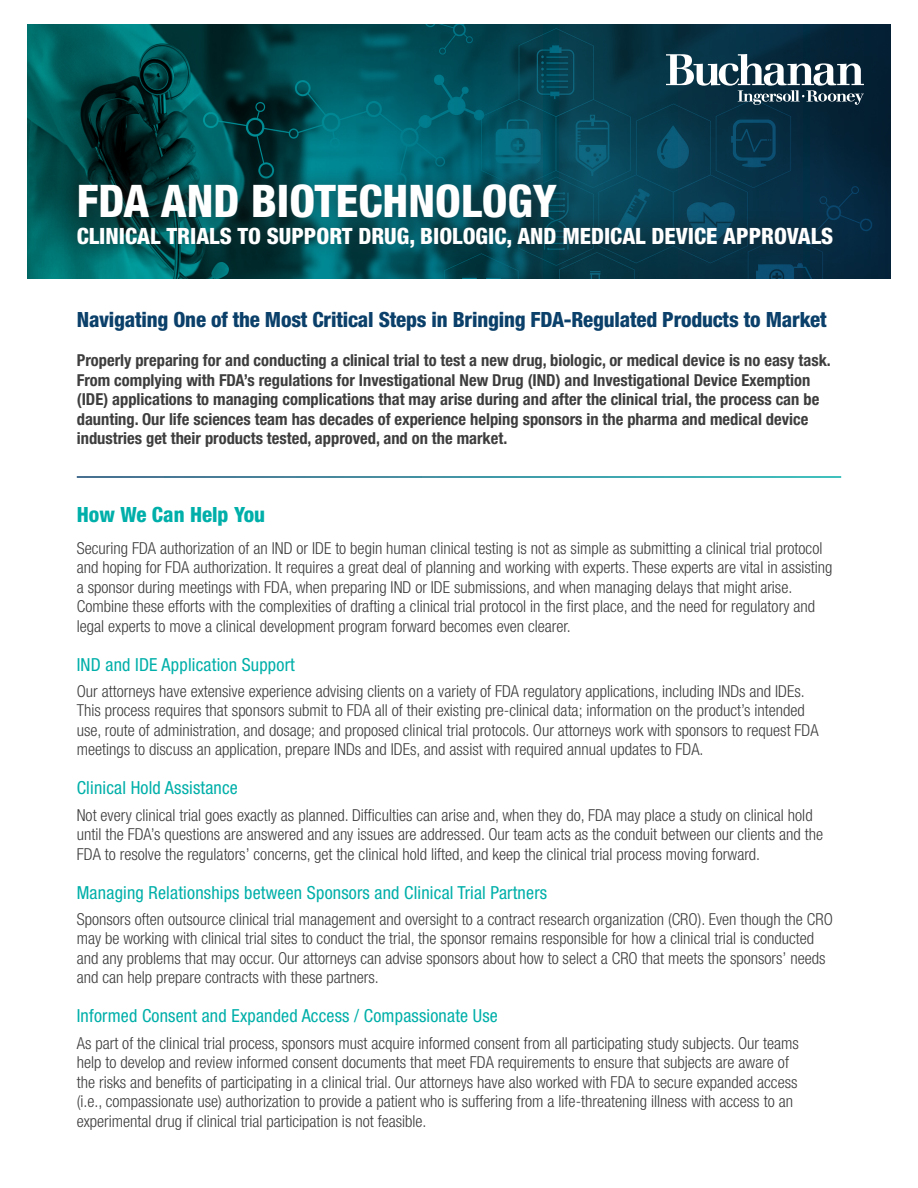
<style>
.page{position:relative;width:918px;height:1188px;background:#fff}
.page>*{position:absolute;margin:0;border:0;box-sizing:border-box;transform-origin:0 0}
.t1{font:800 condensed 45px "Helvetica Neue LT Std";color:#fff}
.t2{font:800 condensed 22.5px "Helvetica Neue LT Std";color:#fff}
.t3{font:800 condensed 21px "Helvetica Neue LT Std";letter-spacing:-.01em;color:#0b406a}
.t4{font:800 condensed 21px "Helvetica Neue LT Std";color:#00afa9}
.Header_2{font:condensed 18px "Helvetica Neue LT Std";letter-spacing:.01em;color:#00afa9}
.Body{font:300 condensed 16.5px/19.5px "Helvetica Neue LT Std";color:#3e3e3f}
.t5{font:700 condensed 16.5px/19.5px "Helvetica Neue LT Std";color:#3e3e3f}
</style>
<div class="page">
<svg style="left:27px;top:25px;width:864px;height:253px;background:#024650"></svg>
<div style="left:60px;top:166px;width:791px;height:98px;background:#231f20;opacity:.5"></div>
<svg style="left:666px;top:54px;width:198px;height:51px"></svg>
<p class="t1" style="left:77px;top:173px;width:482px">FDA AND BIOTECHNOLOGY</p>
<p class="t2" style="left:77px;top:222px;width:758px">CLINICAL TRIALS TO SUPPORT DRUG, BIOLOGIC, AND MEDICAL DEVICE APPROVALS</p>
<p class="t3" style="left:77px;top:307px;width:751px">Navigating One of the Most Critical Steps in Bringing FDA-Regulated Products to Market</p>
<p class="t5" style="left:77px;top:350px;width:756px">Properly preparing for and conducting a clinical trial to test a new drug, biologic, or medical device is no easy task.<br>From complying with FDA’s regulations for Investigational New Drug (IND) and Investigational Device Exemption (IDE) applications to managing complications that may arise during and after the clinical trial, the process can be daunting. Our life sciences team has decades of experience helping sponsors in the pharma and medical device industries get their products tested, approved, and on the market.</p>
<p class="t4" style="left:77px;top:502px;width:190px">How We Can Help You</p>
<p class="Body" style="left:77px;top:538px;width:757px">Securing FDA authorization of an IND or IDE to begin human clinical testing is not as simple as submitting a clinical trial protocol and hoping for FDA authorization. It requires a great deal of planning and working with experts. These experts are vital in assisting a sponsor during meetings with FDA, when preparing IND or IDE submissions, and when managing delays that might arise.<br>Combine these efforts with the complexities of drafting a clinical trial protocol in the first place, and the need for regulatory and legal experts to move a clinical development program forward becomes even clearer.</p>
<p class="Header_2" style="left:77px;top:654px;width:220px">IND and IDE Application Support</p>
<p class="Body" style="left:77px;top:681px;width:743px">Our attorneys have extensive experience advising clients on a variety of FDA regulatory applications, including INDs and IDEs.<br>This process requires that sponsors submit to FDA all of their existing pre-clinical data; information on the product’s intended use, route of administration, and dosage; and proposed clinical trial protocols. Our attorneys work with sponsors to request FDA meetings to discuss an application, prepare INDs and IDEs, and assist with required annual updates to FDA.</p>
<p class="Header_2" style="left:77px;top:778px;width:163px">Clinical Hold Assistance</p>
<p class="Body" style="left:77px;top:805px;width:748px">Not every clinical trial goes exactly as planned. Difficulties can arise and, when they do, FDA may place a study on clinical hold until the FDA’s questions are answered and any issues are addressed. Our team acts as the conduit between our clients and the<br>FDA to resolve the regulators’ concerns, get the clinical hold lifted, and keep the clinical trial process moving forward.</p>
<p class="Header_2" style="left:77px;top:882px;width:472px">Managing Relationships between Sponsors and Clinical Trial Partners</p>
<p class="Body" style="left:77px;top:909px;width:758px">Sponsors often outsource clinical trial management and oversight to a contract research organization (CRO). Even though the CRO may be working with clinical trial sites to conduct the trial, the sponsor remains responsible for how a clinical trial is conducted and any problems that may occur. Our attorneys can advise sponsors about how to select a CRO that meets the sponsors’ needs and can help prepare contracts with these partners.</p>
<p class="Header_2" style="left:77px;top:1006px;width:423px">Informed Consent and Expanded Access / Compassionate Use</p>
<p class="Body" style="left:77px;top:1033px;width:724px">As part of the clinical trial process, sponsors must acquire informed consent from all participating study subjects. Our teams help to develop and review informed consent documents that meet FDA requirements to ensure that subjects are aware of the risks and benefits of participating in a clinical trial. Our attorneys have also worked with FDA to secure expanded access (i.e., compassionate use) authorization to provide a patient who is suffering from a life-threatening illness with access to an experimental drug if clinical trial participation is not feasible.</p>
</div>
